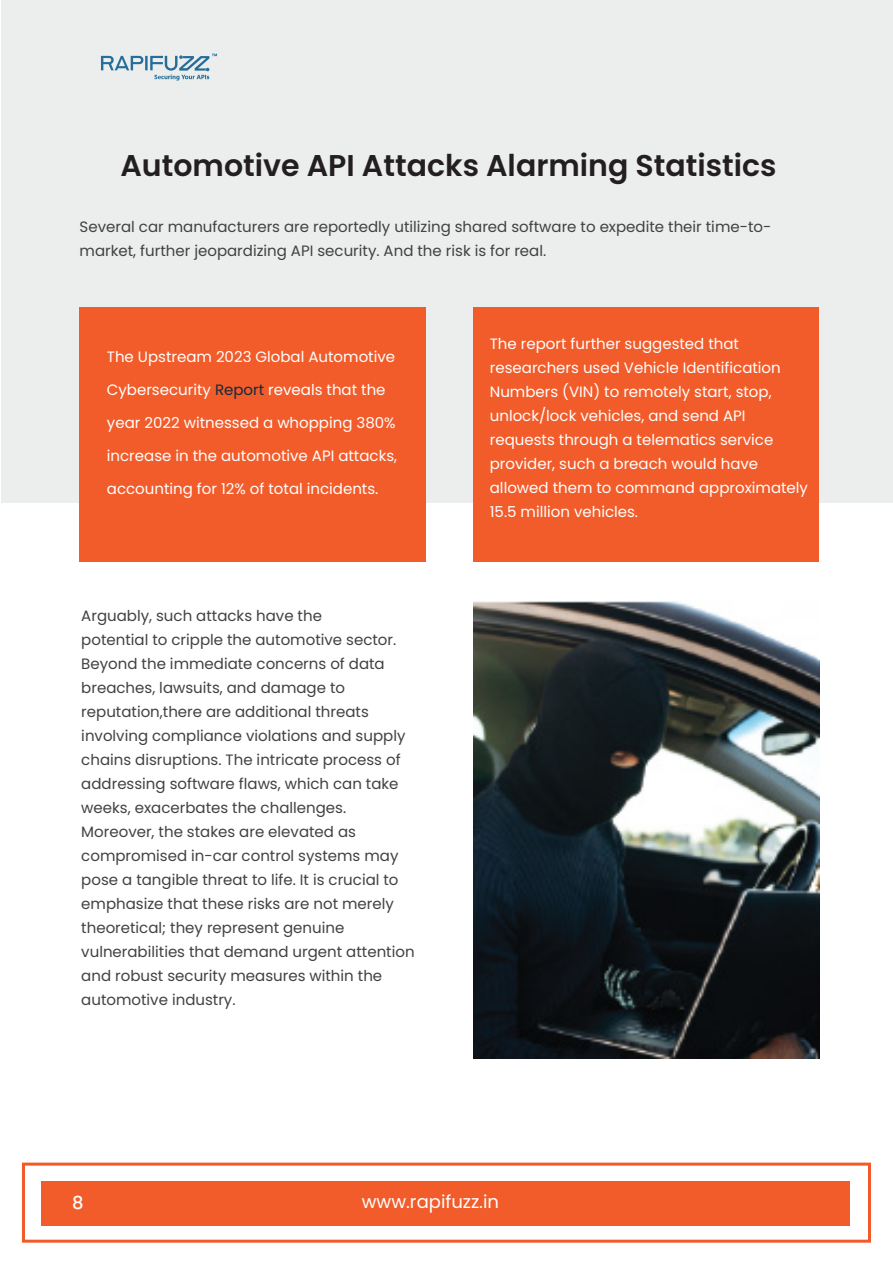
<style>
.page{position:relative;width:893px;height:1263px;background:#fff}
.page>*{position:absolute;margin:0;border:0;box-sizing:border-box;transform-origin:0 0}
.t1{font:600 30px "Poppins";color:#231f20}
.t2{font:18px "Poppins";color:#fff}
.t3{font:500 18px "Poppins";color:#fff}
.t4{font:15px/24px "Poppins";color:#414042}
.t5{font:15px/24px "Poppins";color:#fff}
.s1{color:#132a3e}
</style>
<div class="page">
<div style="left:2px;top:0;width:891px;height:503px;background:#eceded"></div>
<div style="left:79px;top:307px;width:346px;height:255px;background:#f15c2a"></div>
<div style="left:473px;top:307px;width:346px;height:255px;background:#f15c2a"></div>
<img style="left:473px;top:601px;width:346px;height:457px">
<svg style="left:101px;top:54px;width:116px;height:27px"></svg>
<div style="left:41px;top:1181px;width:809px;height:45px;background:#f15c2a"></div>
<div style="left:22px;top:1162px;width:849px;height:81px;border:3px solid #f15a29"></div>
<h1 class="t1" style="left:120px;top:148px;width:657px">Automotive API Attacks Alarming Statistics</h1>
<p class="t4" style="left:80px;top:214px;width:693px">Several car manufacturers are reportedly utilizing shared software to expedite their time-to&shy;market, further jeopardizing API security. And the risk is for real.</p>
<p class="t5" style="left:107px;top:345px;width:290px">The Upstream 2023 Global Automotive</p>
<p class="t5" style="left:107px;top:378px;width:280px">Cybersecurity <span class="s1">Report</span> reveals that the</p>
<p class="t5" style="left:107px;top:411px;width:290px">year 2022 witnessed a whopping 380%</p>
<p class="t5" style="left:107px;top:444px;width:292px">increase in the automotive API attacks,</p>
<p class="t5" style="left:107px;top:477px;width:273px">accounting for 12% of total incidents.</p>
<p class="t4" style="left:81px;top:603px;width:335px">Arguably, such attacks have the<br>potential to cripple the automotive sector.<br>Beyond the immediate concerns of data breaches, lawsuits, and damage to reputation,there are additional threats involving compliance violations and supply chains disruptions. The intricate process of addressing software flaws, which can take weeks, exacerbates the challenges.<br>Moreover, the stakes are elevated as compromised in-car control systems may pose a tangible threat to life. It is crucial to emphasize that these risks are not merely theoretical; they represent genuine vulnerabilities that demand urgent attention and robust security measures within the automotive industry.</p>
<p class="t5" style="left:490px;top:332px;width:320px">The report further suggested that researchers used Vehicle Identification Numbers (VIN) to remotely start, stop, unlock/lock vehicles, and send API requests through a telematics service provider, such a breach would have allowed them to command approximately 15.5 million vehicles.</p>
<p class="t3" style="left:72px;top:1192px;width:13px">8</p>
<p class="t2" style="left:362px;top:1191px;width:139px">www.rapifuzz.in</p>
</div>
